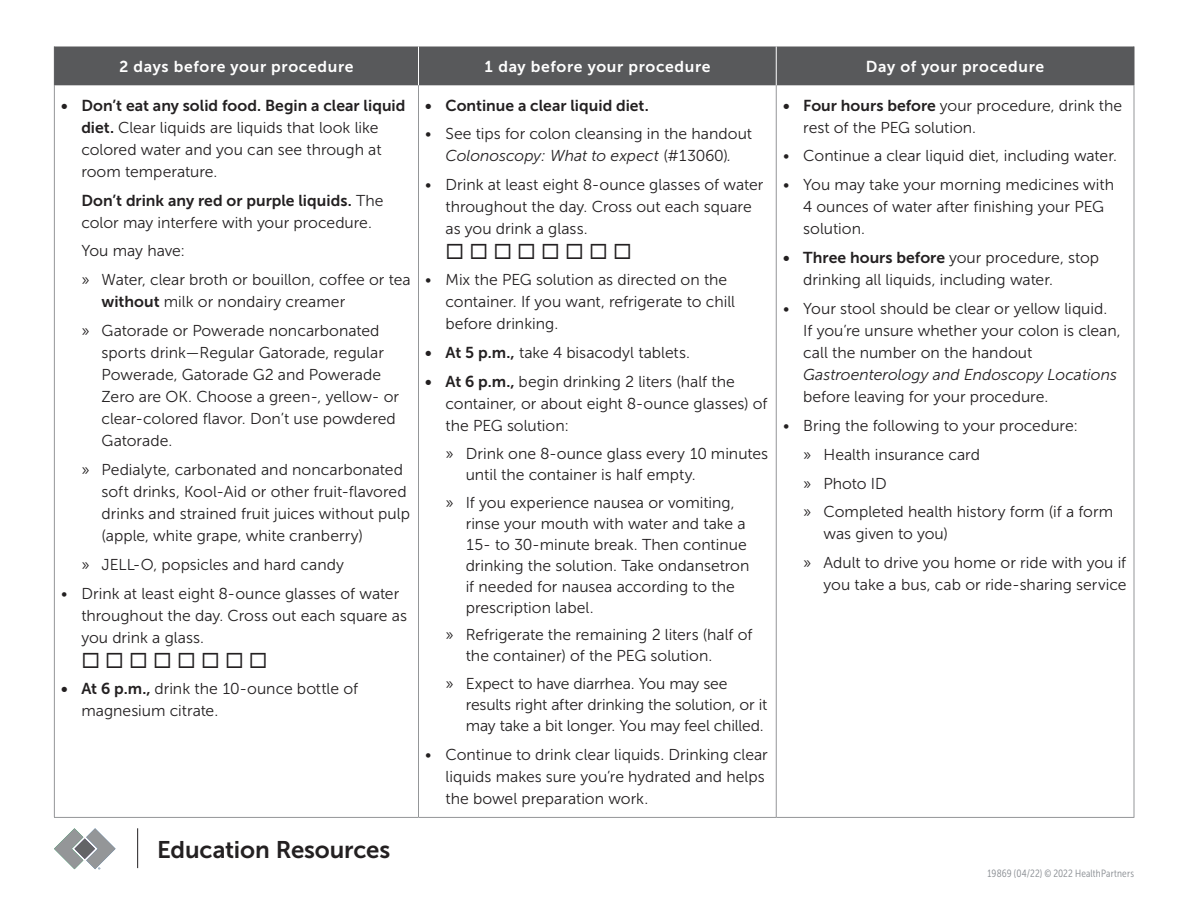
<style>
.page{position:relative;width:1188px;height:918px;background:#fff}
.page>*{position:absolute;margin:0;border:0;box-sizing:border-box;transform-origin:0 0}
.Flyer_Body{font:24px "Museo Sans 700";letter-spacing:-.005em;color:#232021}
.t1{font:21px "Wingdings";color:#232021}
.Bulleted_list_withou{font:15.75px/22px "Museo Sans 300";color:#232021}
.Table_-_column_heade{font:15.75px "Museo Sans 700";letter-spacing:.04em;color:#fff}
.t2{font:15.75px "Museo Sans 700";color:#232021}
.Legal_Job__Asterisk{font:10.5px "Museo Sans Cond 300";letter-spacing:.02em;color:#878b90}
.s1{font-family:"Museo Sans 700"}
.s2{font-style:italic}
</style>
<div class="page">
<div style="left:55px;top:46px;width:1079px;height:39px;background:#58595b"></div>
<hr style="left:1134px;top:46px;width:1px;height:39px;background:#58595b">
<hr style="left:776px;top:46px;width:1px;height:39px;background:#fff">
<hr style="left:418px;top:46px;width:1px;height:39px;background:#fff">
<hr style="left:418px;top:85px;width:1px;height:732px;background:#949698">
<hr style="left:776px;top:85px;width:1px;height:732px;background:#949698">
<hr style="left:1134px;top:85px;width:1px;height:732px;background:#949698">
<hr style="left:54px;top:817px;width:364px;height:1px;background:#949698">
<hr style="left:418px;top:817px;width:358px;height:1px;background:#949698">
<hr style="left:776px;top:817px;width:358px;height:1px;background:#949698">
<hr style="left:54px;top:85px;width:1px;height:732px;background:#949698">
<hr style="left:54px;top:46px;width:1px;height:39px;background:#58595b">
<hr style="left:137px;top:828px;width:1px;height:40px;background:#232021">
<svg style="left:54px;top:828px;width:62px;height:41px"></svg>
<p class="Table_-_column_heade" style="left:119px;top:58px;width:236px">2 days before your procedure</p>
<p class="Table_-_column_heade" style="left:484px;top:58px;width:228px">1 day before your procedure</p>
<p class="Table_-_column_heade" style="left:866px;top:58px;width:180px">Day of your procedure</p>
<p class="Bulleted_list_withou" style="left:81px;top:94px;width:326px;text-indent:-20px"><span class="s1">• Don’t eat any solid food. Begin a clear liquid diet.</span> Clear liquids are liquids that look like colored water and you can see through at room temperature.</p>
<p class="Bulleted_list_withou" style="left:81px;top:189px;width:304px"><span class="s1">Don’t drink any red or purple liquids.</span> The color may interfere with your procedure.</p>
<p class="Bulleted_list_withou" style="left:81px;top:240px;width:105px">You may have:</p>
<p class="Bulleted_list_withou" style="left:102px;top:269px;width:310px;text-indent:-20px">» Water, clear broth or bouillon, coffee or tea <span class="s1">without</span> milk or nondairy creamer</p>
<p class="Bulleted_list_withou" style="left:102px;top:320px;width:299px;text-indent:-20px">» Gatorade or Powerade noncarbonated sports drink—Regular Gatorade, regular Powerade, Gatorade G2 and Powerade Zero are OK. Choose a green-, yellow- or clear-colored flavor. Don’t use powdered Gatorade.</p>
<p class="Bulleted_list_withou" style="left:102px;top:459px;width:310px;text-indent:-20px">» Pedialyte, carbonated and noncarbonated soft drinks, Kool-Aid or other fruit-flavored drinks and strained fruit juices without pulp (apple, white grape, white cranberry)</p>
<p class="Bulleted_list_withou" style="left:81px;top:554px;width:264px">» JELL-O, popsicles and hard candy</p>
<p class="Bulleted_list_withou" style="left:81px;top:583px;width:327px;text-indent:-20px">• Drink at least eight 8-ounce glasses of water throughout the day. Cross out each square as you drink a glass.</p>
<p class="t1" style="left:81px;top:649px;width:24px">◻◻◻◻◻◻◻◻</p>
<p class="Bulleted_list_withou" style="left:81px;top:678px;width:278px;text-indent:-20px"><span class="s1">• At 6 p.m.,</span> drink the 10-ounce bottle of magnesium citrate.</p>
<p class="t2" style="left:425px;top:96px;width:225px">• Continue a clear liquid diet.</p>
<p class="Bulleted_list_withou" style="left:425px;top:123px;width:328px;text-align:center">• See tips for colon cleansing in the handout<br><span class="s2">Colonoscopy: What to expect</span> (#13060)<span class="s2">.</span></p>
<p class="Bulleted_list_withou" style="left:446px;top:174px;width:319px;text-indent:-20px">• Drink at least eight 8-ounce glasses of water throughout the day. Cross out each square as you drink a glass.</p>
<p class="t1" style="left:446px;top:241px;width:24px">◻◻◻◻◻◻◻◻</p>
<p class="Bulleted_list_withou" style="left:446px;top:269px;width:291px;text-indent:-20px">• Mix the PEG solution as directed on the container. If you want, refrigerate to chill before drinking.</p>
<p class="Bulleted_list_withou" style="left:425px;top:342px;width:266px"><span class="s1">• At 5 p.m.,</span> take 4 bisacodyl tablets.</p>
<p class="Bulleted_list_withou" style="left:446px;top:371px;width:324px;text-indent:-20px"><span class="s1">• At 6 p.m.,</span> begin drinking 2 liters (half the container, or about eight 8-ounce glasses) of the PEG solution:</p>
<p class="Bulleted_list_withou" style="left:466px;top:443px;width:304px;line-height:21px;text-indent:-20px">» Drink one 8-ounce glass every 10 minutes until the container is half empty.</p>
<p class="Bulleted_list_withou" style="left:466px;top:492px;width:285px;line-height:21px;text-indent:-20px">» If you experience nausea or vomiting, rinse your mouth with water and take a 15- to 30-minute break. Then continue drinking the solution. Take ondansetron if needed for nausea according to the prescription label.</p>
<p class="Bulleted_list_withou" style="left:466px;top:624px;width:288px;line-height:21px;text-indent:-20px">» Refrigerate the remaining 2 liters (half of the container) of the PEG solution.</p>
<p class="Bulleted_list_withou" style="left:466px;top:673px;width:303px;line-height:21px;text-indent:-20px">» Expect to have diarrhea. You may see results right after drinking the solution, or it may take a bit longer. You may feel chilled.</p>
<p class="Bulleted_list_withou" style="left:446px;top:744px;width:324px;text-indent:-20px">• Continue to drink clear liquids. Drinking clear liquids makes sure you’re hydrated and helps the bowel preparation work.</p>
<p class="Bulleted_list_withou" style="left:803px;top:94px;width:320px;text-indent:-20px"><span class="s1">• Four hours before</span> your procedure, drink the rest of the PEG solution.</p>
<p class="Bulleted_list_withou" style="left:783px;top:145px;width:335px">• Continue a clear liquid diet, including water.</p>
<p class="Bulleted_list_withou" style="left:803px;top:174px;width:312px;text-indent:-20px">• You may take your morning medicines with<br>4 ounces of water after finishing your PEG solution.</p>
<p class="Bulleted_list_withou" style="left:803px;top:247px;width:297px;text-indent:-20px"><span class="s1">• Three hours before</span> your procedure, stop drinking all liquids, including water.</p>
<p class="Bulleted_list_withou" style="left:803px;top:298px;width:319px;text-indent:-20px">• Your stool should be clear or yellow liquid.<br>If you’re unsure whether your colon is clean, call the number on the handout <span class="s2">Gastroenterology and Endoscopy Locations </span>before leaving for your procedure.</p>
<p class="Bulleted_list_withou" style="left:783px;top:415px;width:296px">• Bring the following to your procedure:</p>
<p class="Bulleted_list_withou" style="left:803px;top:444px;width:178px">» Health insurance card</p>
<p class="Bulleted_list_withou" style="left:803px;top:472px;width:85px">» Photo ID</p>
<p class="Bulleted_list_withou" style="left:824px;top:501px;width:291px;text-indent:-20px">» Completed health history form (if a form was given to you)</p>
<p class="Bulleted_list_withou" style="left:803px;top:552px;width:325px;text-align:right">» Adult to drive you home or ride with you if you take a bus, cab or ride-sharing service</p>
<p class="Flyer_Body" style="left:157px;top:836px;width:235px">Education Resources</p>
<p class="Legal_Job__Asterisk" style="left:987px;top:867px;width:148px">19869 (04/22) © 2022 HealthPartners</p>
</div>
